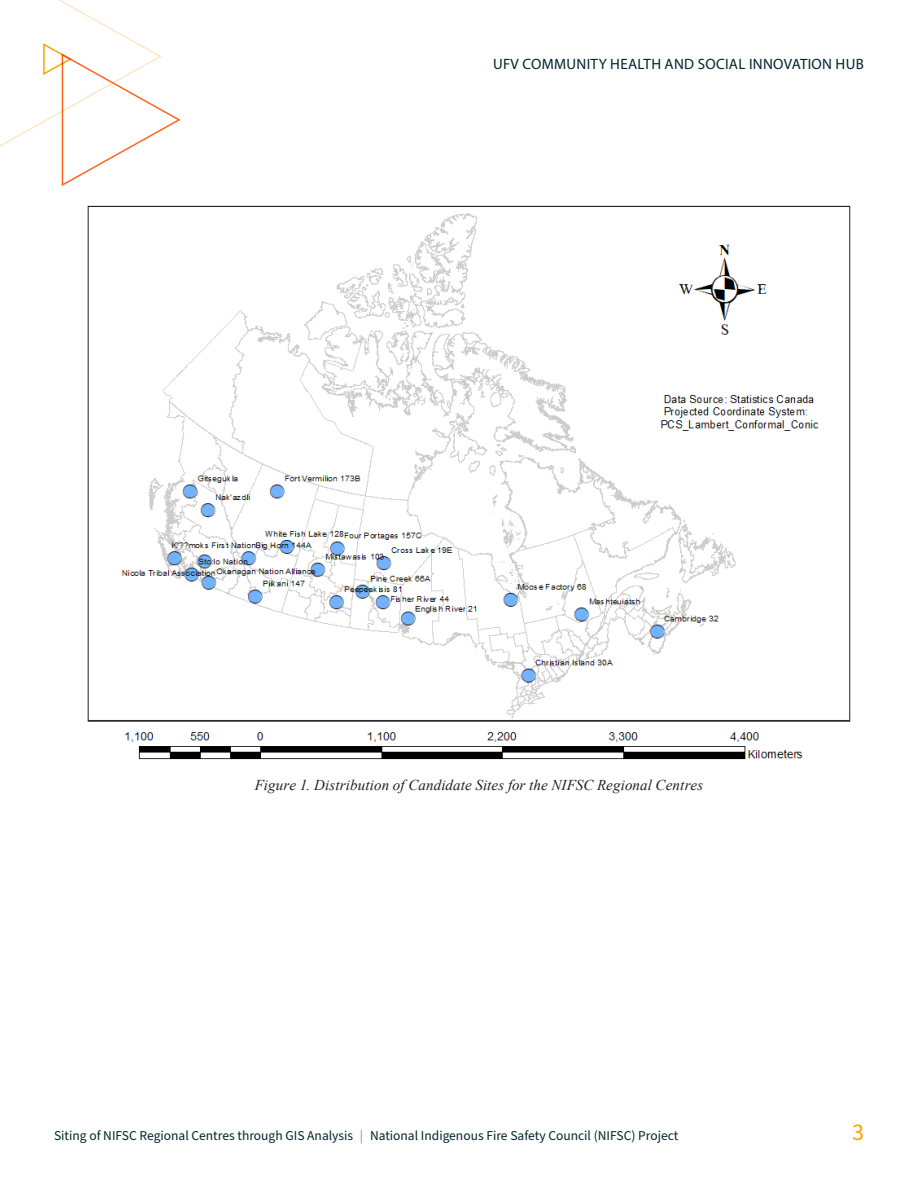
<style>
.page{position:relative;width:918px;height:1188px;background:#fff}
.page>*{position:absolute;margin:0;border:0;box-sizing:border-box;transform-origin:0 0}
.t1{font:24px "Source Sans Pro";color:#ffa300}
.Figure_list{font:italic 15px "Times New Roman";letter-spacing:.005em;color:#231f20}
.t2{font:15px "Myriad Pro";letter-spacing:.02em;color:#00262c}
.t3{font:13.5px "Source Sans Pro";color:#00262c}
.s1{color:#ff661c}
</style>
<div class="page">
<svg style="left:0;top:0;width:181px;height:186px"></svg>
<img style="left:88px;top:205px;width:762px;height:555px">
<p class="t2" style="left:493px;top:55px;width:372px">UFV COMMUNITY HEALTH AND SOCIAL INNOVATION HUB</p>
<p class="Figure_list" style="left:255px;top:774px;width:450px">Figure 1. Distribution of Candidate Sites for the NIFSC Regional Centres</p>
<p class="t3" style="left:54px;top:1126px;width:626px">Siting of NIFSC Regional Centres through GIS Analysis <span class="s1">|</span> National Indigenous Fire Safety Council (NIFSC) Project</p>
<h1 class="t1" style="left:852px;top:1116px;width:13px">3</h1>
</div>
